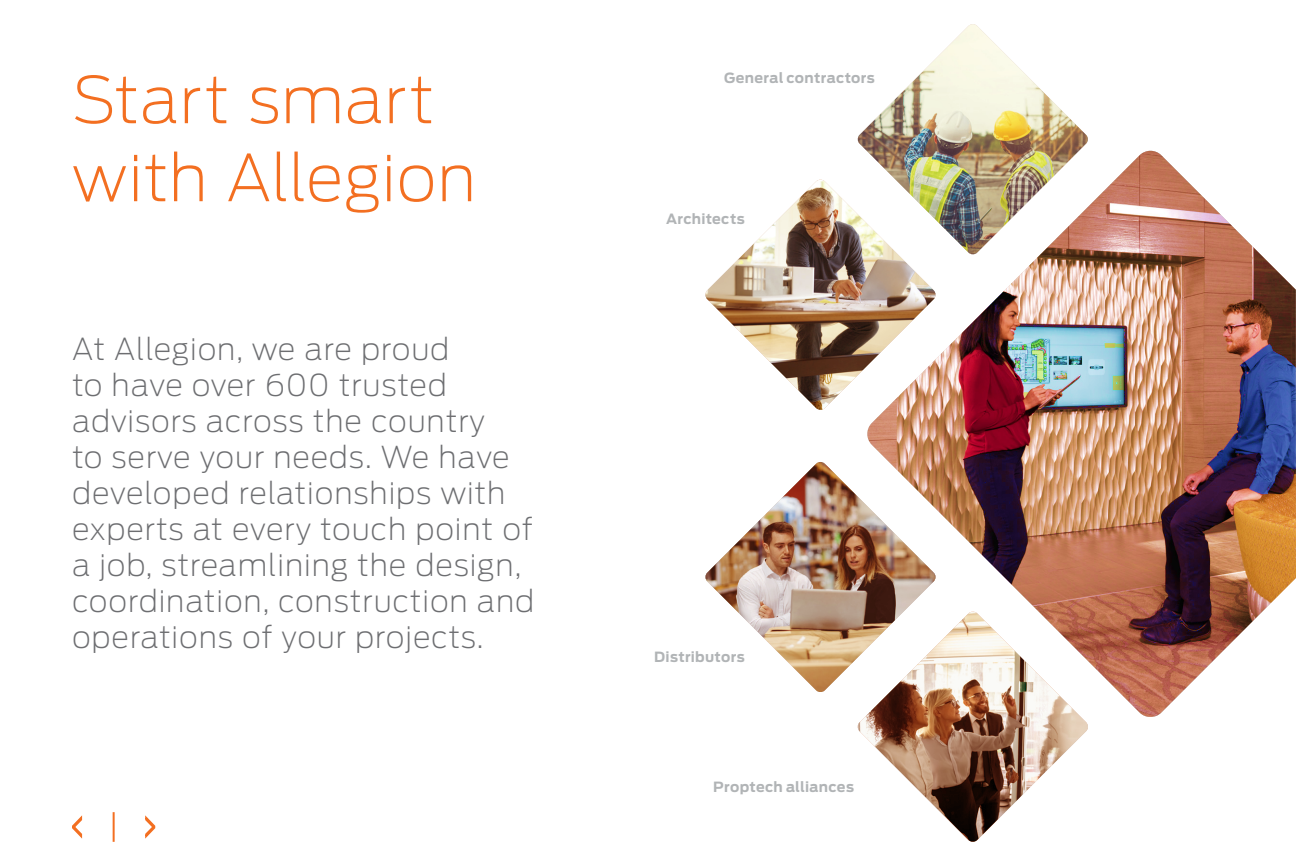
<style>
.page{position:relative;width:1296px;height:864px;background:#fff}
.page>*{position:absolute;margin:0;border:0;box-sizing:border-box;transform-origin:0 0}
.t1{font:200 64px/78px "Antenna";letter-spacing:.01em;color:#f36f21}
.t2{font:200 30px/36px "Antenna";letter-spacing:.03em;color:#6d6e71}
.t3{font:700 14px "Antenna";letter-spacing:.025em;color:#b1b4b6}
</style>
<div class="page">
<svg style="left:857px;top:716px;width:231px;height:126px"></svg>
<img style="left:705px;top:462px;width:161px;height:230px">
<img style="left:705px;top:179px;width:161px;height:231px">
<svg style="left:857px;top:24px;width:231px;height:231px"></svg>
<img style="left:866px;top:149px;width:430px;height:569px">
<hr style="left:113px;top:812px;width:2px;height:30px;background:#f36f21">
<svg style="left:72px;top:815px;width:11px;height:24px"></svg>
<svg style="left:145px;top:815px;width:11px;height:24px"></svg>
<h1 class="t1" style="left:72px;top:59px;width:406px">Start smart with Allegion</h1>
<p class="t2" style="left:72px;top:330px;width:464px">At Allegion, we are proud<br>to have over 600 trusted advisors across the country<br>to serve your needs. We have developed relationships with experts at every touch point of a job, streamlining the design, coordination, construction and operations of your projects.</p>
<p class="t3" style="left:724px;top:68px;width:152px">General contractors</p>
<p class="t3" style="left:666px;top:210px;width:80px">Architects</p>
<p class="t3" style="left:654px;top:647px;width:92px">Distributors</p>
<p class="t3" style="left:713px;top:777px;width:142px">Proptech alliances</p>
</div>
